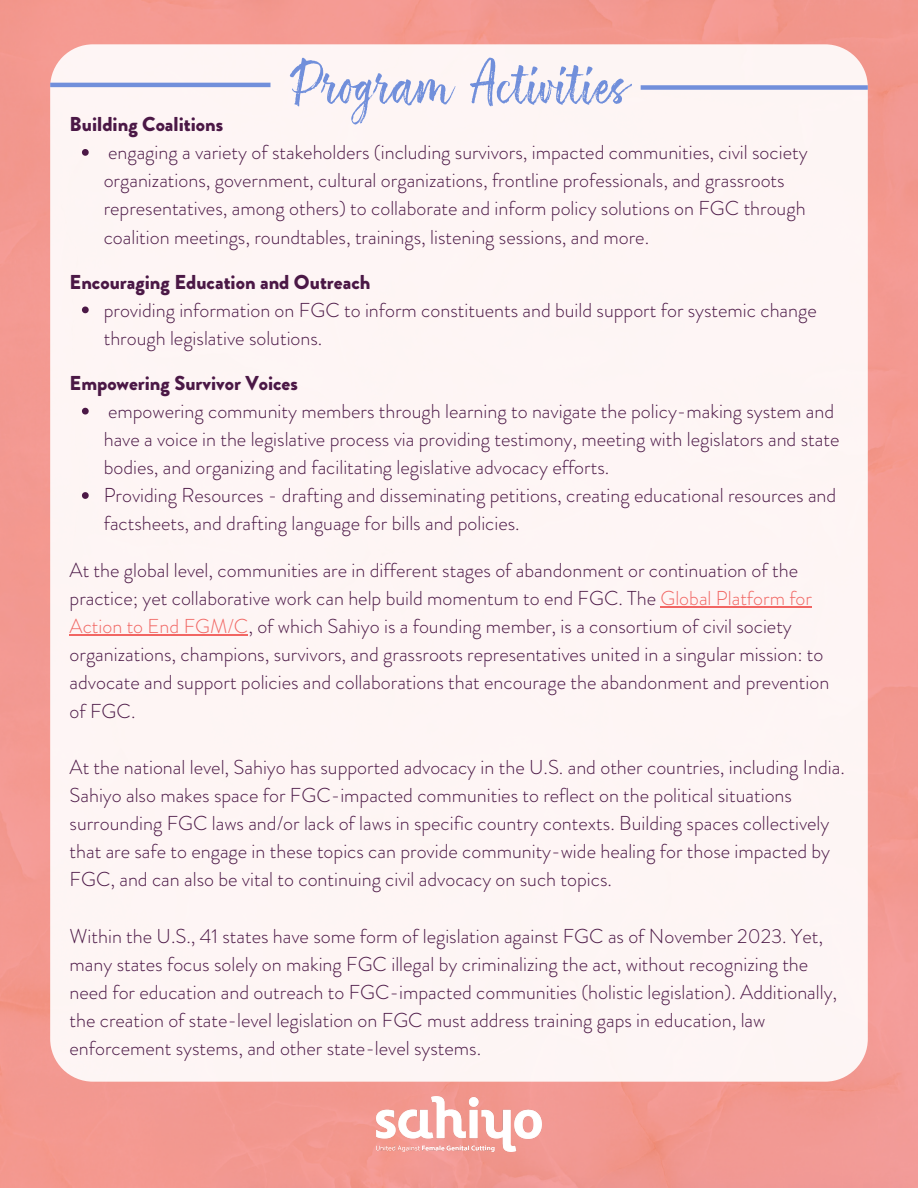
<style>
.page{position:relative;width:918px;height:1188px;background:#fff}
.page>*{position:absolute;margin:0;border:0;box-sizing:border-box;transform-origin:0 0}
.t1{font:54px "ATS Script";color:#718fdb}
.t2{font:300 20.1px/28.2px "Brandon Grotesque";color:#4b1846}
.t3{font:900 20.1px "Brandon Grotesque";color:#4b1846}
.s1{color:#f16663}
</style>
<div class="page">
<div style="left:50px;top:44px;width:818px;height:1038px;background:#fef5f5"></div>
<svg style="left:82px;top:149px;width:7px;height:7px"></svg>
<svg style="left:82px;top:307px;width:7px;height:6px"></svg>
<svg style="left:82px;top:408px;width:7px;height:7px"></svg>
<svg style="left:82px;top:492px;width:7px;height:7px"></svg>
<hr style="left:50px;top:83px;width:220px;height:4px;background:#718fdb">
<div style="left:641px;top:85px;width:227px;height:5px;background:#718fdb"></div>
<hr style="left:660px;top:606px;width:152px;height:1px;background:#f16663">
<hr style="left:70px;top:634px;width:178px;height:1px;background:#f16663">
<img style="left:377px;top:1096px;width:164px;height:55px">
<h1 class="t1" style="left:290px;top:53px;width:340px">Program Activities</h1>
<h2 class="t3" style="left:70px;top:110px;width:155px">Building Coalitions</h2>
<p class="t2" style="left:104px;top:138px;width:705px">engaging a variety of stakeholders (including survivors, impacted communities, civil society organizations, government, cultural organizations, frontline professionals, and grassroots representatives, among others) to collaborate and inform policy solutions on FGC through coalition meetings, roundtables, trainings, listening sessions, and more.</p>
<h2 class="t3" style="left:70px;top:267px;width:302px">Encouraging Education and Outreach</h2>
<p class="t2" style="left:104px;top:296px;width:715px">providing information on FGC to inform constituents and build support for systemic change through legislative solutions.</p>
<h2 class="t3" style="left:70px;top:369px;width:230px">Empowering Survivor Voices</h2>
<p class="t2" style="left:104px;top:397px;width:737px">empowering community members through learning to navigate the policy-making system and have a voice in the legislative process via providing testimony, meeting with legislators and state bodies, and organizing and facilitating legislative advocacy efforts.</p>
<p class="t2" style="left:104px;top:481px;width:734px">Providing Resources - drafting and disseminating petitions, creating educational resources and factsheets, and drafting language for bills and policies.</p>
<p class="t2" style="left:70px;top:556px;width:761px">At the global level, communities are in different stages of abandonment or continuation of the practice; yet collaborative work can help build momentum to end FGC. The <span class="s1">Global Platform for Action to End FGM/C</span>, of which Sahiyo is a founding member, is a consortium of civil society organizations, champions, survivors, and grassroots representatives united in a singular mission: to advocate and support policies and collaborations that encourage the abandonment and prevention of FGC.</p>
<p class="t2" style="left:70px;top:753px;width:777px">At the national level, Sahiyo has supported advocacy in the U.S. and other countries, including India.<br>Sahiyo also makes space for FGC-impacted communities to reflect on the political situations surrounding FGC laws and/or lack of laws in specific country contexts. Building spaces collectively that are safe to engage in these topics can provide community-wide healing for those impacted by FGC, and can also be vital to continuing civil advocacy on such topics.</p>
<p class="t2" style="left:70px;top:922px;width:769px">Within the U.S., 41 states have some form of legislation against FGC as of November 2023. Yet, many states focus solely on making FGC illegal by criminalizing the act, without recognizing the need for education and outreach to FGC-impacted communities (holistic legislation). Additionally, the creation of state-level legislation on FGC must address training gaps in education, law enforcement systems, and other state-level systems.</p>
</div>
